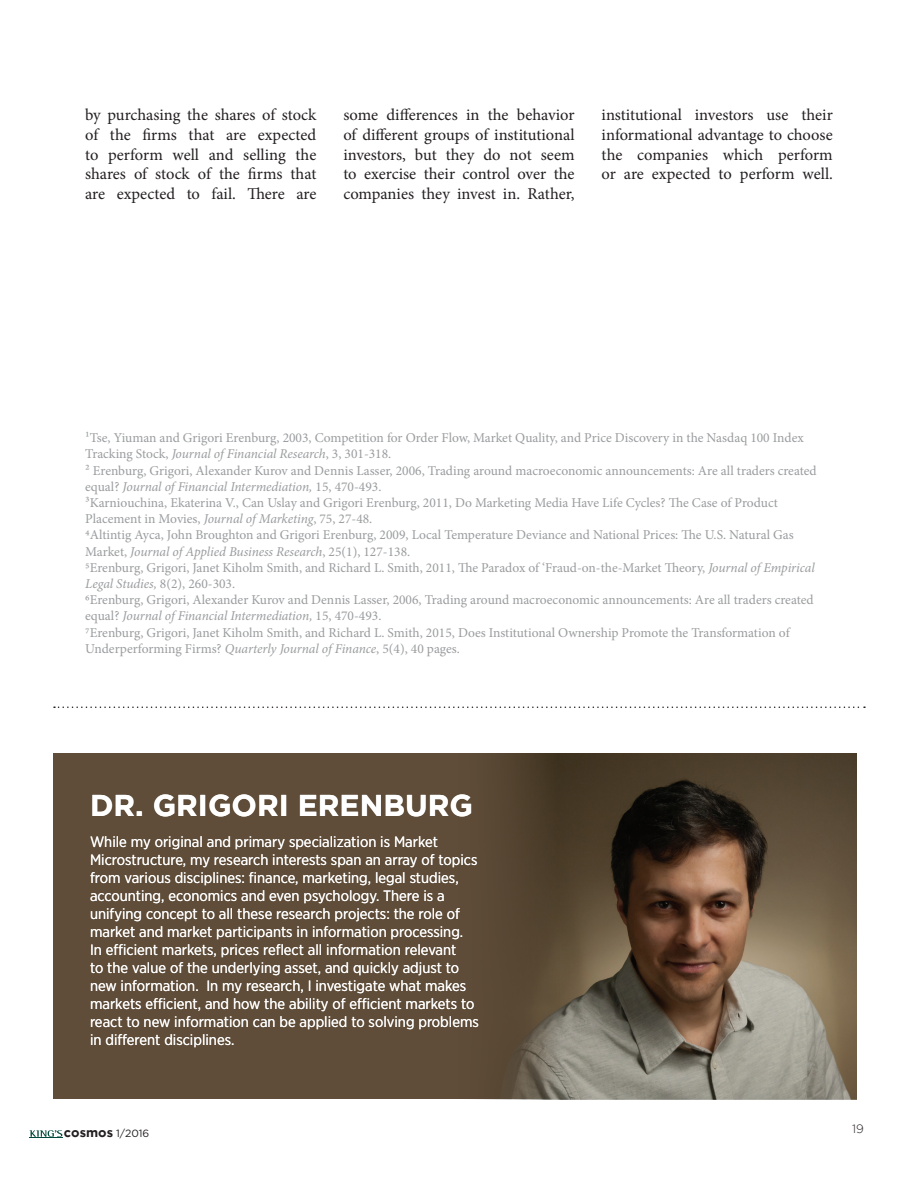
<style>
.page{position:relative;width:918px;height:1188px;background:#fff}
.page>*{position:absolute;margin:0;border:0;box-sizing:border-box;transform-origin:0 0}
.t1{font:700 30px "Gotham";color:#fff}
.t2{font:16.5px/19.8px "Minion Pro";color:#231f20;text-align:justify}
.t3{font:15px/18px "Gotham Narrow";color:#fff}
.t4{font:13.5px/16.2px "Minion Pro";color:#9a9c9e}
.t5{font:700 12.75px "Gotham";color:#231f20}
.t6{font:300 12px "Gotham";color:#231f20}
.s1{font-style:italic}
.s2{font-weight:400;font-size:10.5px}
</style>
<div class="page">
<div style="left:53px;top:753px;width:532px;height:346px;background:#5f4d39"></div>
<img style="left:503px;top:753px;width:354px;height:346px">
<svg style="left:54px;top:706px;width:811px;height:2px"></svg>
<svg style="left:29px;top:1130px;width:33px;height:7px"></svg>
<p class="t2" style="left:85px;top:105px;width:233px">by purchasing the shares of stock of the firms that are expected to perform well and selling the shares of stock of the firms that are expected to fail. There are</p>
<p class="t2" style="left:343px;top:105px;width:233px">some differences in the behavior of different groups of institutional investors, but they do not seem to exercise their control over the companies they invest in. Rather,</p>
<p class="t2" style="left:602px;top:105px;width:233px">institutional investors use their informational advantage to choose the companies which perform or are expected to perform well.</p>
<p class="t4" style="left:85px;top:430px;width:733px">1Tse, Yiuman and Grigori Erenburg, 2003, Competition for Order Flow, Market Quality, and Price Discovery in the Nasdaq 100 Index Tracking Stock, <span class="s1">Journal of Financial Research</span>, 3, 301-318.<br>2 Erenburg, Grigori, Alexander Kurov and Dennis Lasser, 2006, Trading around macroeconomic announcements: Are all traders created equal? <span class="s1">Journal of Financial Intermediation,</span> 15, 470-493.<br>3Karniouchina, Ekaterina V., Can Uslay and Grigori Erenburg, 2011, Do Marketing Media Have Life Cycles? The Case of Product Placement in Movies, <span class="s1">Journal of Marketing</span>, 75, 27-48.<br>4Altintig Ayca, John Broughton and Grigori Erenburg, 2009, Local Temperature Deviance and National Prices: The U.S. Natural Gas Market, <span class="s1">Journal of Applied Business Research</span>, 25(1), 127-138.<br>5Erenburg, Grigori, Janet Kiholm Smith, and Richard L. Smith, 2011, The Paradox of ‘Fraud-on-the-Market Theory, <span class="s1">Journal of Empirical Legal Studies,</span> 8(2), 260-303.<br>6Erenburg, Grigori, Alexander Kurov and Dennis Lasser, 2006, Trading around macroeconomic announcements: Are all traders created equal? <span class="s1">Journal of Financial Intermediation,</span> 15, 470-493.<br>7Erenburg, Grigori, Janet Kiholm Smith, and Richard L. Smith, 2015, Does Institutional Ownership Promote the Transformation of Underperforming Firms? <span class="s1">Quarterly Journal of Finance</span>, 5(4), 40 pages.</p>
<h1 class="t1" style="left:90px;top:788px;width:384px">DR. GRIGORI ERENBURG</h1>
<p class="t3" style="left:90px;top:833px;width:390px">While my original and primary specialization is Market Microstructure, my research interests span an array of topics from various disciplines: finance, marketing, legal studies, accounting, economics and even psychology. There is a unifying concept to all these research projects: the role of market and market participants in information processing.<br>In efficient markets, prices reflect all information relevant<br>to the value of the underlying asset, and quickly adjust to new information. In my research, I investigate what makes markets efficient, and how the ability of efficient markets to react to new information can be applied to solving problems in different disciplines.</p>
<p class="t3" style="left:114px;top:941px;width:15px">f</p>
<p class="t3" style="left:153px;top:995px;width:15px">f</p>
<p class="t3" style="left:357px;top:995px;width:15px">f</p>
<p class="t3" style="left:118px;top:1031px;width:11px">f</p>
<p class="t5" style="left:64px;top:1125px;width:87px">cosmos <span class="s2">1/2016</span></p>
<p class="t6" style="left:852px;top:1122px;width:13px">19</p>
</div>
